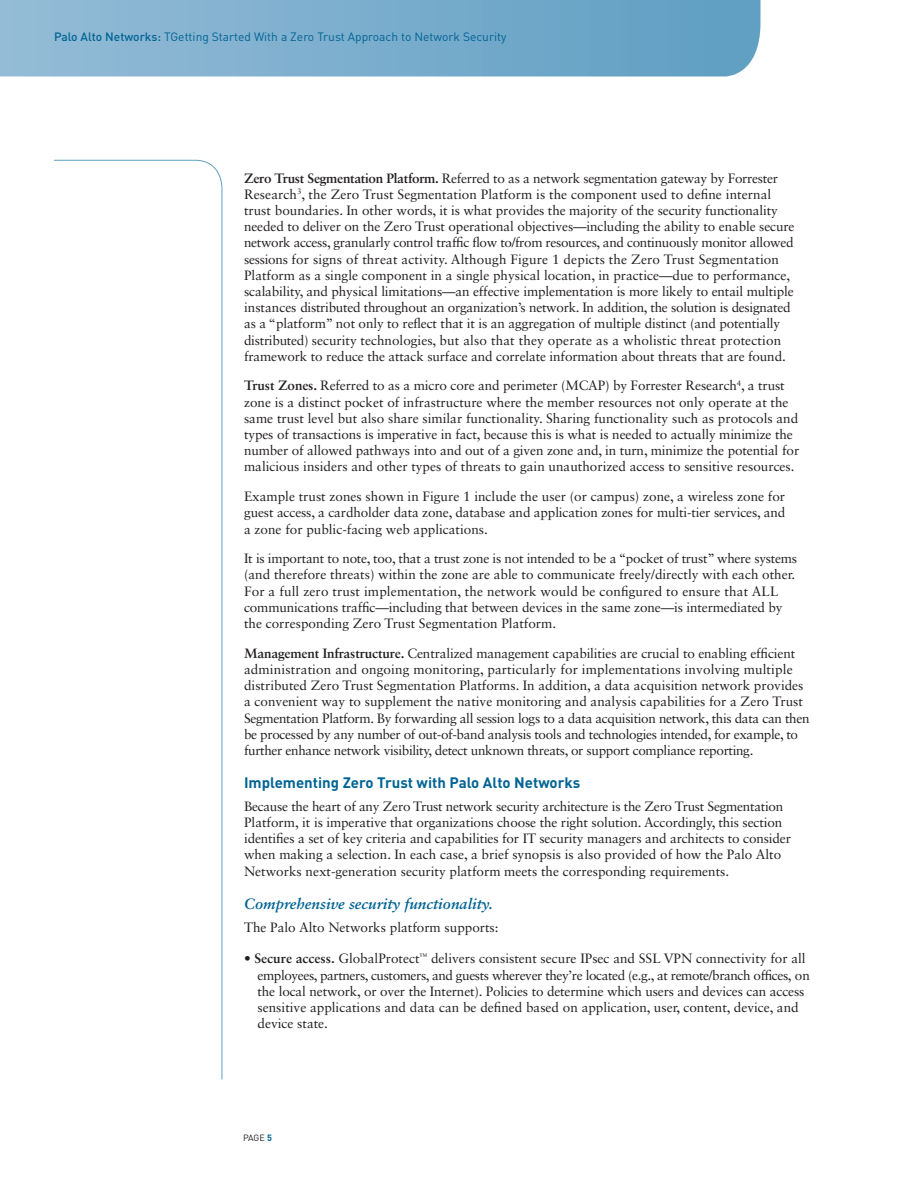
<style>
.page{position:relative;width:918px;height:1188px;background:#fff}
.page>*{position:absolute;margin:0;border:0;box-sizing:border-box;transform-origin:0 0}
.subhead_1{font:700 15px "DINOT";color:#006494}
.Subhead_2_italic{font:italic 700 15px "Sabon LT Std";color:#006494}
.text__no_indent{font:13.5px/16.2px "Sabon LT Std";letter-spacing:-.01em;color:#231f20}
.bullets__space_befor{font:13.5px/16.2px "Sabon LT Std";color:#231f20}
.Folio{font:12px "DINOT";color:#006494}
.t1{font:9px "DINOT";color:#231f20}
.s1{font-weight:500}
.s2{font-weight:700}
.s3{font-weight:700;color:#006494}
</style>
<div class="page">
<svg style="left:54px;top:160px;width:168px;height:920px"></svg>
<svg style="left:0;top:0;width:760px;height:76px;background:#7aadcc"></svg>
<p class="Folio" style="left:54px;top:28px;width:454px"><span class="s1">Palo Alto Networks:</span> TGetting Started With a Zero Trust Approach to Network Security</p>
<p class="text__no_indent" style="left:244px;top:170px;width:552px"><span class="s2">Zero Trust Segmentation Platform.</span> Referred to as a network segmentation gateway by Forrester Research<sup>3</sup>, the Zero Trust Segmentation Platform is the component used to define internal trust boundaries. In other words, it is what provides the majority of the security functionality needed to deliver on the Zero Trust operational objectives—including the ability to enable secure network access, granularly control traffic flow to/from resources, and continuously monitor allowed sessions for signs of threat activity. Although Figure 1 depicts the Zero Trust Segmentation Platform as a single component in a single physical location, in practice—due to performance, scalability, and physical limitations—an effective implementation is more likely to entail multiple instances distributed throughout an organization’s network. In addition, the solution is designated as a “platform” not only to reflect that it is an aggregation of multiple distinct (and potentially distributed) security technologies, but also that they operate as a wholistic threat protection framework to reduce the attack surface and correlate information about threats that are found.</p>
<p class="text__no_indent" style="left:244px;top:377px;width:557px"><span class="s2">Trust Zones.</span> Referred to as a micro core and perimeter (MCAP) by Forrester Research<sup>4</sup>, a trust zone is a distinct pocket of infrastructure where the member resources not only operate at the same trust level but also share similar functionality. Sharing functionality such as protocols and types of transactions is imperative in fact, because this is what is needed to actually minimize the number of allowed pathways into and out of a given zone and, in turn, minimize the potential for malicious insiders and other types of threats to gain unauthorized access to sensitive resources.</p>
<p class="text__no_indent" style="left:244px;top:488px;width:543px;text-align:justify">Example trust zones shown in Figure 1 include the user (or campus) zone, a wireless zone for guest access, a cardholder data zone, database and application zones for multi-tier services, and a zone for public-facing web applications.</p>
<p class="text__no_indent" style="left:244px;top:550px;width:555px">It is important to note, too, that a trust zone is not intended to be a “pocket of trust” where systems (and therefore threats) within the zone are able to communicate freely/directly with each other.<br>For a full zero trust implementation, the network would be configured to ensure that ALL communications traffic—including that between devices in the same zone—is intermediated by the corresponding Zero Trust Segmentation Platform.</p>
<p class="text__no_indent" style="left:244px;top:645px;width:567px"><span class="s2">Management Infrastructure.</span> Centralized management capabilities are crucial to enabling efficient administration and ongoing monitoring, particularly for implementations involving multiple distributed Zero Trust Segmentation Platforms. In addition, a data acquisition network provides a convenient way to supplement the native monitoring and analysis capabilities for a Zero Trust Segmentation Platform. By forwarding all session logs to a data acquisition network, this data can then be processed by any number of out-of-band analysis tools and technologies intended, for example, to further enhance network visibility, detect unknown threats, or support compliance reporting.</p>
<p class="subhead_1" style="left:244px;top:772px;width:338px">Implementing Zero Trust with Palo Alto Networks</p>
<p class="text__no_indent" style="left:244px;top:798px;width:548px">Because the heart of any Zero Trust network security architecture is the Zero Trust Segmentation Platform, it is imperative that organizations choose the right solution. Accordingly, this section identifies a set of key criteria and capabilities for IT security managers and architects to consider when making a selection. In each case, a brief synopsis is also provided of how the Palo Alto Networks next-generation security platform meets the corresponding requirements.</p>
<p class="Subhead_2_italic" style="left:244px;top:894px;width:250px">Comprehensive security functionality.</p>
<p class="text__no_indent" style="left:244px;top:919px;width:256px">The Palo Alto Networks platform supports:</p>
<p class="bullets__space_befor" style="left:258px;top:951px;width:554px;text-indent:-14px">• <span class="s2">Secure access.</span> GlobalProtect<sup>™</sup> delivers consistent secure IPsec and SSL VPN connectivity for all employees, partners, customers, and guests wherever they’re located (e.g., at remote/branch offices, on the local network, or over the Internet). Policies to determine which users and devices can access sensitive applications and data can be defined based on application, user, content, device, and device state.</p>
<p class="t1" style="left:243px;top:1132px;width:31px">PAGE <span class="s3">5</span></p>
</div>
